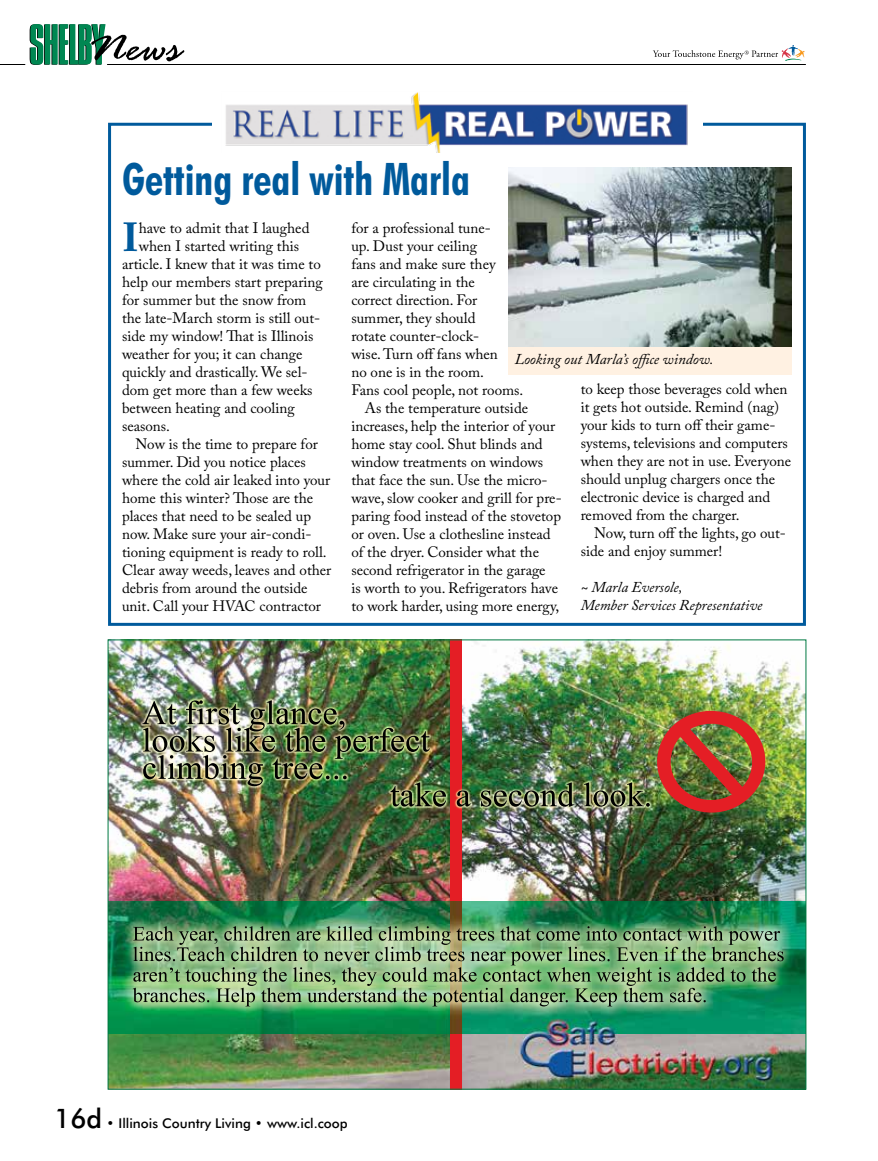
<style>
.page{position:relative;width:878px;height:1161px;background:#fff}
.page>*{position:absolute;margin:0;border:0;box-sizing:border-box;transform-origin:0 0}
.t1{font:700 condensed 45px "Futura BT";color:#005a9c;scale:.93 1}
.t2{font:700 40.35px "Adobe Caslon Pro";color:#005a9c}
.t3{font:15px/18px "Adobe Caslon Pro";color:#000}
.t4{font:italic 15px/18px "Adobe Caslon Pro";color:#000}
.t5{font:500 13.5px "Futura BT";color:#000}
.s1{font-size:27px}
</style>
<div class="page">
<hr style="left:107px;top:64px;width:698px;height:1px;background:#000">
<svg style="left:0;top:24px;width:184px;height:41px"></svg>
<svg style="left:653px;top:45px;width:151px;height:16px"></svg>
<div style="left:508px;top:346px;width:284px;height:28px;background:#fff1e2"></div>
<img style="left:110px;top:642px;width:694px;height:446px">
<div style="left:450px;top:642px;width:11px;height:446px;background:#e41e25"></div>
<img style="left:650px;top:711px;width:121px;height:108px">
<img style="left:110px;top:901px;width:694px;height:132px">
<img style="left:450px;top:901px;width:11px;height:132px">
<div style="left:108px;top:123px;width:697px;height:503px;border:3px solid #005a9c"></div>
<div style="left:212px;top:90px;width:490px;height:63px;background:#fff"></div>
<img style="left:225px;top:92px;width:463px;height:61px">
<img style="left:508px;top:168px;width:284px;height:178px">
<h1 class="t1" style="left:122px;top:151px;width:376px">Getting real with Marla</h1>
<h2 class="t2" style="left:122px;top:213px;width:18px">I</h2>
<p class="t3" style="left:139px;top:219px;width:172px">have to admit that I laughed</p>
<p class="t3" style="left:351px;top:219px;width:141px">for a professional tune-</p>
<p class="t3" style="left:351px;top:237px;width:127px">up. Dust your ceiling</p>
<p class="t3" style="left:351px;top:255px;width:146px">fans and make sure they</p>
<p class="t3" style="left:351px;top:273px;width:125px">are circulating in the</p>
<p class="t3" style="left:351px;top:291px;width:127px">correct direction. For</p>
<p class="t3" style="left:351px;top:309px;width:126px">summer, they should</p>
<p class="t3" style="left:351px;top:327px;width:129px">rotate counter-clock-</p>
<p class="t3" style="left:351px;top:345px;width:148px">wise. Turn off fans when</p>
<p class="t3" style="left:351px;top:363px;width:134px">no one is in the room.</p>
<p class="t3" style="left:351px;top:381px;width:173px">Fans cool people, not rooms.</p>
<p class="t3" style="left:365px;top:399px;width:165px">As the temperature outside</p>
<p class="t3" style="left:351px;top:417px;width:205px">increases, help the interior of your</p>
<p class="t3" style="left:351px;top:435px;width:193px">home stay cool. Shut blinds and</p>
<p class="t3" style="left:351px;top:453px;width:193px">window treatments on windows</p>
<p class="t3" style="left:351px;top:471px;width:198px">that face the sun. Use the micro-</p>
<p class="t3" style="left:351px;top:489px;width:212px">wave, slow cooker and grill for pre-</p>
<p class="t3" style="left:351px;top:507px;width:211px">paring food instead of the stovetop</p>
<p class="t3" style="left:351px;top:525px;width:201px">or oven. Use a clothesline instead</p>
<p class="t3" style="left:351px;top:543px;width:189px">of the dryer. Consider what the</p>
<p class="t3" style="left:351px;top:561px;width:196px">second refrigerator in the garage</p>
<p class="t3" style="left:351px;top:579px;width:208px">is worth to you. Refrigerators have</p>
<p class="t3" style="left:351px;top:597px;width:209px">to work harder, using more energy,</p>
<p class="t3" style="left:139px;top:237px;width:162px">when I started writing this</p>
<p class="t3" style="left:122px;top:255px;width:200px">article. I knew that it was time to</p>
<p class="t3" style="left:122px;top:273px;width:202px">help our members start preparing</p>
<p class="t3" style="left:122px;top:291px;width:186px">for summer but the snow from</p>
<p class="t3" style="left:122px;top:309px;width:200px">the late-March storm is still out-</p>
<p class="t3" style="left:122px;top:327px;width:193px">side my window! That is Illinois</p>
<p class="t3" style="left:122px;top:345px;width:182px">weather for you; it can change</p>
<p class="t3" style="left:122px;top:363px;width:187px">quickly and drastically. We sel-</p>
<p class="t3" style="left:122px;top:381px;width:192px">dom get more than a few weeks</p>
<p class="t3" style="left:122px;top:399px;width:174px">between heating and cooling</p>
<p class="t3" style="left:122px;top:417px;width:49px">seasons.</p>
<p class="t3" style="left:135px;top:435px;width:184px">Now is the time to prepare for</p>
<p class="t3" style="left:122px;top:453px;width:185px">summer. Did you notice places</p>
<p class="t3" style="left:122px;top:471px;width:210px">where the cold air leaked into your</p>
<p class="t3" style="left:122px;top:489px;width:193px">home this winter? Those are the</p>
<p class="t3" style="left:122px;top:507px;width:190px">places that need to be sealed up</p>
<p class="t3" style="left:122px;top:525px;width:191px">now. Make sure your air-condi-</p>
<p class="t3" style="left:122px;top:543px;width:206px">tioning equipment is ready to roll.</p>
<p class="t3" style="left:122px;top:561px;width:211px">Clear away weeds, leaves and other</p>
<p class="t3" style="left:122px;top:579px;width:187px">debris from around the outside</p>
<p class="t3" style="left:122px;top:597px;width:200px">unit. Call your HVAC contractor</p>
<p class="t4" style="left:514px;top:350px;width:200px">Looking out Marla’s office window.</p>
<p class="t3" style="left:580px;top:380px;width:212px">to keep those beverages cold when it gets hot outside. Remind (nag) your kids to turn off their game&shy;systems, televisions and computers when they are not in use. Everyone should unplug chargers once the electronic device is charged and removed from the charger.</p>
<p class="t3" style="left:580px;top:524px;width:207px;text-indent:14px">Now, turn off the lights, go out&shy;side and enjoy summer!</p>
<p class="t4" style="left:580px;top:578px;width:183px">~ Marla Eversole,<br>Member Services Representative</p>
<p class="t5" style="left:54px;top:1115px;width:295px"><span class="s1">16d</span> • Illinois Country Living • www.icl.coop</p>
</div>
